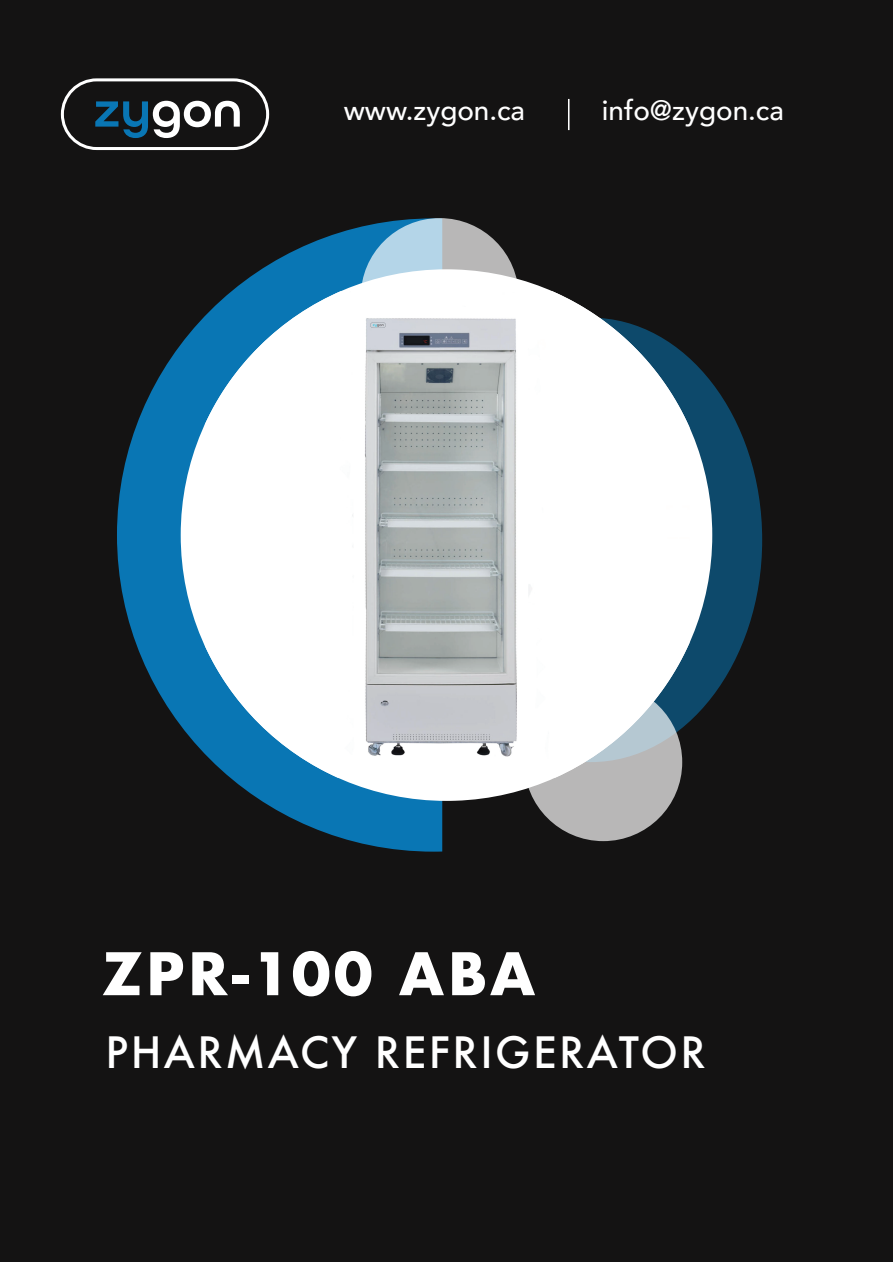
<style>
.page{position:relative;width:893px;height:1263px;background:#fff}
.page>*{position:absolute;margin:0;border:0;box-sizing:border-box;transform-origin:0 0}
.t1{font:700 57px "Futura";letter-spacing:.06em;color:#fff}
.t2{font:600 51px "All Round Gothic";color:#fff}
.t3{font:500 42px "Futura";letter-spacing:.06em;color:#fff}
.t4{font:500 27.9px "Avenir";color:#fff}
.s1{color:#0976b4}
</style>
<div class="page">
<div style="left:1px;top:0;width:892px;height:1261px;background:#141313"></div>
<svg style="left:117px;top:218px;width:555px;height:634px"></svg>
<div style="left:419px;top:318px;width:343px;height:444px;background:#0d496b;border-radius:50%"></div>
<div style="left:524px;top:683px;width:158px;height:158px;background:#b8b7b7;border-radius:50%"></div>
<svg style="left:361px;top:218px;width:158px;height:158px;background:#b4c5cf"></svg>
<hr style="left:568px;top:99px;width:1px;height:31px;background:#fff">
<div style="left:61px;top:78px;width:208px;height:72px;border:3px solid #fff;border-radius:34px"></div>
<svg style="left:181px;top:269px;width:531px;height:532px"></svg>
<img style="left:205px;top:291px;width:484px;height:487px">
<h2 class="t2" style="left:93px;top:79px;width:150px"><span class="s1">zy</span>gon</h2>
<p class="t4" style="left:344px;top:87px;width:183px">www.zygon.ca</p>
<p class="t4" style="left:602px;top:87px;width:183px">info@zygon.ca</p>
<h1 class="t1" style="left:102px;top:932px;width:435px">ZPR-100 ABA</h1>
<h3 class="t3" style="left:106px;top:1024px;width:602px">PHARMACY REFRIGERATOR</h3>
</div>
